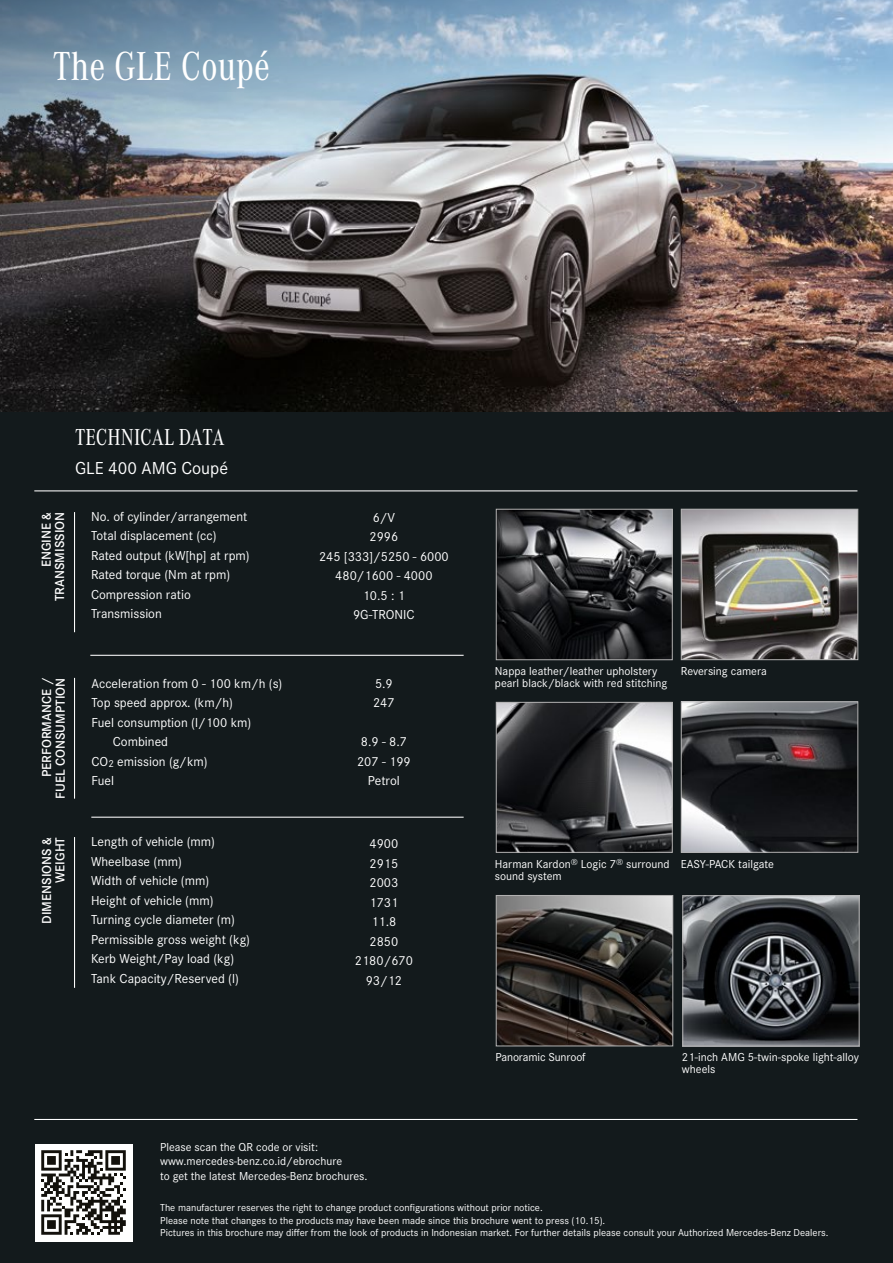
<style>
.page{position:relative;width:893px;height:1263px;background:#131a1c}
.page>*{position:absolute;margin:0;border:0;box-sizing:border-box;transform-origin:0 0}
.t1{font:42px "Corporate A Con";color:#fff}
.t2{font:24px "Corporate A Con";letter-spacing:-.005em;color:#fff}
.t3{font:18px "Corporate S";color:#fff}
.t4{font:13.5px/19.5px "Corporate S";color:#fff}
.t5{font:600 13.5px/13.5px "Corporate S";color:#fff;text-align:right}
.t6{font:12px/12px "Corporate S";color:#fff}
.t7{font:10.5px/12.6px "Corporate S";color:#fff}
</style>
<div class="page">
<hr style="left:34px;top:1119px;width:823px;height:1px;background:#fff">
<img style="left:498px;top:704px;width:173px;height:147px">
<div style="left:496px;top:702px;width:177px;height:151px;border:1px solid #b3b2b2"></div>
<img style="left:683px;top:703px;width:173px;height:148px">
<div style="left:681px;top:701px;width:177px;height:152px;border:1px solid #b3b2b2"></div>
<img style="left:498px;top:511px;width:173px;height:147px">
<div style="left:496px;top:509px;width:177px;height:151px;border:1px solid #b3b2b2"></div>
<img style="left:683px;top:511px;width:173px;height:147px">
<div style="left:681px;top:509px;width:177px;height:151px;border:1px solid #b3b2b2"></div>
<img style="left:498px;top:897px;width:173px;height:147px">
<div style="left:496px;top:895px;width:177px;height:151px;border:1px solid #b3b2b2"></div>
<img style="left:684px;top:897px;width:173px;height:147px">
<div style="left:682px;top:895px;width:177px;height:151px;border:1px solid #b3b2b2"></div>
<hr style="left:34px;top:490px;width:823px;height:1px;background:#fff">
<hr style="left:74px;top:512px;width:1px;height:120px;background:#fff">
<hr style="left:90px;top:655px;width:374px;height:1px;background:#fff">
<hr style="left:74px;top:837px;width:1px;height:151px;background:#fff">
<hr style="left:74px;top:678px;width:1px;height:121px;background:#fff">
<hr style="left:91px;top:817px;width:373px;height:1px;background:#fff">
<img style="left:0;top:0;width:893px;height:411px">
<div style="left:35px;top:1144px;width:97px;height:97px;background:#fff"></div>
<svg style="left:41px;top:1150px;width:85px;height:85px"></svg>
<h1 class="t1" style="left:53px;top:43px;width:219px">The GLE Coupé</h1>
<h2 class="t2" style="left:75px;top:424px;width:151px">TECHNICAL DATA</h2>
<h3 class="t3" style="left:75px;top:458px;width:155px">GLE 400 AMG Coupé</h3>
<p class="t5" style="left:40px;top:601px;width:91px;rotate:-90deg">ENGINE &amp;<br>TRANSMISSION</p>
<p class="t4" style="left:91px;top:507px;width:160px">No. of cylinder/arrangement<br>Total displacement (cc)<br>Rated output (kW[hp] at rpm)<br>Rated torque (Nm at rpm)<br>Compression ratio<br>Transmission</p>
<p class="t4" style="left:319px;top:508px;width:131px;text-align:center">6/V<br>2996<br>245 [333]/5250 - 6000<br>480/1600 - 4000<br>10.5 : 1<br>9G-TRONIC</p>
<p class="t5" style="left:40px;top:799px;width:123px;rotate:-90deg">PERFORMANCE /<br>FUEL CONSUMPTION</p>
<p class="t4" style="left:92px;top:673px;width:192px">Acceleration from 0 - 100 km/h (s)</p>
<p class="t4" style="left:92px;top:693px;width:143px">Top speed approx. (km/h)</p>
<p class="t4" style="left:92px;top:712px;width:161px">Fuel consumption (l/100 km)</p>
<p class="t4" style="left:113px;top:732px;width:57px">Combined</p>
<p class="t4" style="left:92px;top:751px;width:118px">CO<sub>2</sub> emission (g/km)</p>
<p class="t4" style="left:92px;top:771px;width:24px">Fuel</p>
<p class="t4" style="left:373px;top:673px;width:23px">5.9<br>247</p>
<p class="t4" style="left:357px;top:732px;width:55px;text-align:center">8.9 - 8.7<br>207 - 199<br>Petrol</p>
<p class="t5" style="left:40px;top:924px;width:88px;rotate:-90deg">DIMENSIONS &amp;<br>WEIGHT</p>
<p class="t4" style="left:91px;top:832px;width:160px">Length of vehicle (mm)<br>Wheelbase (mm)<br>Width of vehicle (mm)<br>Height of vehicle (mm)<br>Turning cycle diameter (m)<br>Permissible gross weight (kg)<br>Kerb Weight/Pay load (kg)<br>Tank Capacity/Reserved (l)</p>
<p class="t4" style="left:355px;top:834px;width:60px;text-align:center">4900<br>2915<br>2003<br>1731<br>11.8<br>2850<br>2180/670<br>93/12</p>
<p class="t6" style="left:160px;top:1140px;width:209px;line-height:14.4px">Please scan the QR code or visit: www.mercedes-benz.co.id/ebrochure<br>to get the latest Mercedes-Benz brochures.</p>
<p class="t6" style="left:495px;top:665px;width:174px">Nappa leather/leather upholstery pearl black/black with red stitching</p>
<p class="t6" style="left:681px;top:665px;width:87px">Reversing camera</p>
<p class="t6" style="left:495px;top:858px;width:176px">Harman Kardon<sup>®</sup> Logic 7<sup>®</sup> surround sound system</p>
<p class="t6" style="left:681px;top:858px;width:95px">EASY-PACK tailgate</p>
<p class="t6" style="left:495px;top:1051px;width:92px">Panoramic Sunroof</p>
<p class="t6" style="left:682px;top:1051px;width:179px">21-inch AMG 5-twin-spoke light-alloy wheels</p>
<p class="t7" style="left:160px;top:1201px;width:670px">The manufacturer reserves the right to change product configurations without prior notice.<br>Please note that changes to the products may have been made since this brochure went to press (10.15).<br>Pictures in this brochure may differ from the look of products in Indonesian market. For further details please consult your Authorized Mercedes-Benz Dealers.</p>
</div>
